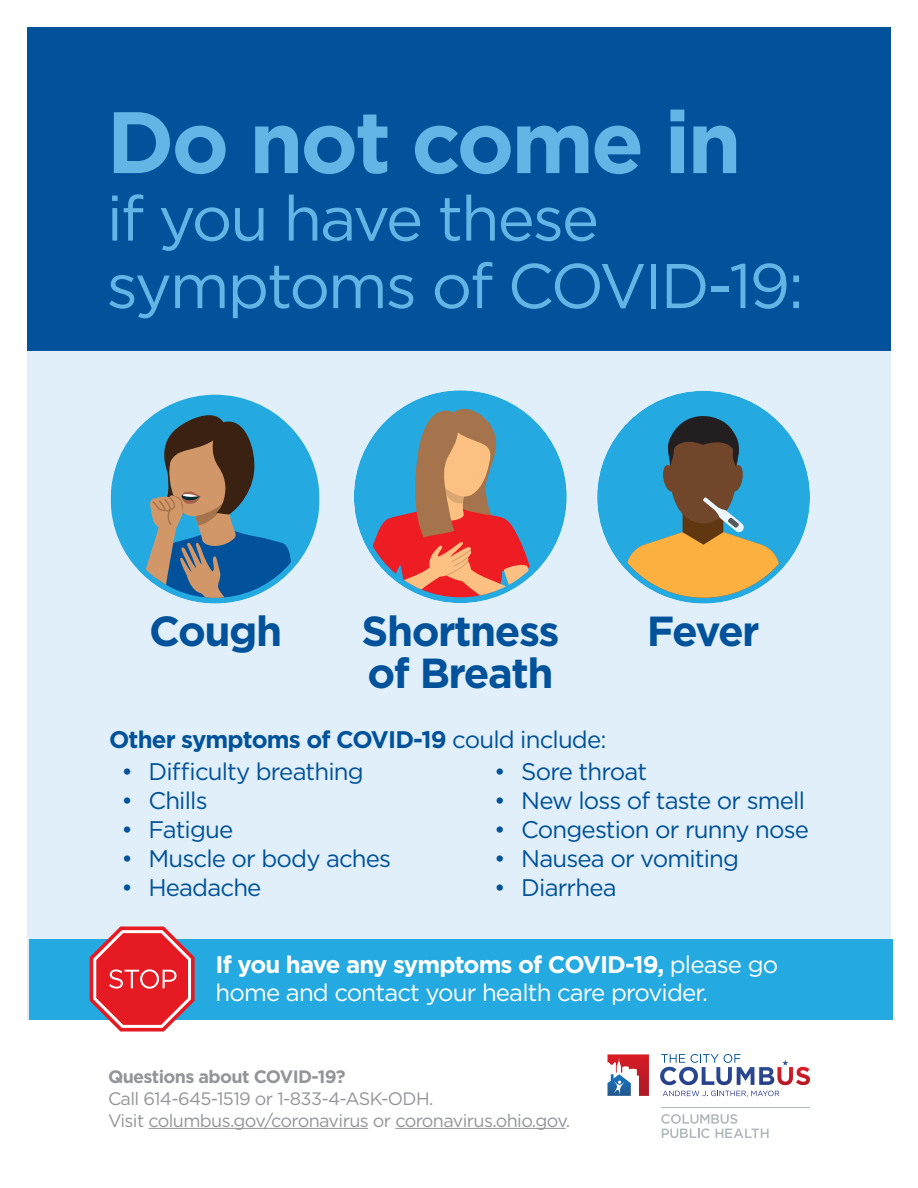
<style>
.page{position:relative;width:918px;height:1188px;background:#fff}
.page>*{position:absolute;margin:0;border:0;box-sizing:border-box;transform-origin:0 0}
.t1{font:700 87px "Gotham";letter-spacing:-.035em;color:#61b6e6}
.t2{font:63px/67.5px "Gotham";letter-spacing:-.035em;color:#61b6e6}
.t3{font:700 42px "Gotham";letter-spacing:-.035em;color:#01529a}
.t4{font:24px "Gotham";letter-spacing:-.035em;color:#01529a}
.t5{font:24px/28.8px "Gotham";letter-spacing:-.035em;color:#fff}
.t6{font:700 24px "Gotham";letter-spacing:-.035em;color:#01529a}
.t7{font:18px "Gotham";letter-spacing:-.035em;color:#939598}
.t8{font:700 18px "Gotham";letter-spacing:-.035em;color:#939598}
.s1{font-weight:400}
.s2{font-weight:700}
</style>
<div class="page">
<div style="left:27px;top:27px;width:864px;height:993px;background:#e0eff9"></div>
<div style="left:29px;top:939px;width:864px;height:81px;background:#24aae1"></div>
<div style="left:27px;top:27px;width:864px;height:324px;background:#01529a"></div>
<hr style="left:661px;top:1107px;width:149px;height:1px;background:#b2b7bb">
<svg style="left:660px;top:1054px;width:150px;height:31px"></svg>
<svg style="left:608px;top:1054px;width:41px;height:42px"></svg>
<svg style="left:661px;top:1114px;width:108px;height:24px"></svg>
<svg style="left:663px;top:1091px;width:116px;height:6px"></svg>
<hr style="left:148px;top:1128px;width:220px;height:1px;background:#939598">
<hr style="left:395px;top:1128px;width:171px;height:1px;background:#939598">
<svg style="left:111px;top:395px;width:209px;height:209px"></svg>
<svg style="left:121px;top:406px;width:177px;height:192px;background:#578ea5"></svg>
<div style="left:354px;top:390px;width:213px;height:213px;background:#24aae1;border-radius:50%"></div>
<svg style="left:360px;top:402px;width:179px;height:195px"></svg>
<div style="left:597px;top:391px;width:213px;height:213px;background:#24aae1;border-radius:50%"></div>
<svg style="left:627px;top:410px;width:152px;height:188px"></svg>
<svg style="left:90px;top:927px;width:105px;height:105px"></svg>
<p class="t1" style="left:107px;top:85px;width:637px">Do not come in</p>
<p class="t2" style="left:107px;top:183px;width:699px">if you have these symptoms of COVID-19:</p>
<p class="t3" style="left:149px;top:603px;width:135px">Cough</p>
<p class="t3" style="left:362px;top:603px;width:199px">Shortness</p>
<p class="t3" style="left:647px;top:603px;width:114px">Fever</p>
<p class="t3" style="left:368px;top:645px;width:188px">of Breath</p>
<p class="t6" style="left:109px;top:724px;width:499px">Other symptoms of COVID-19 <span class="s1">could include:</span></p>
<p class="t4" style="left:122px;top:757px;width:244px">• Difficulty breathing</p>
<p class="t4" style="left:122px;top:785px;width:88px">• Chills</p>
<p class="t4" style="left:122px;top:814px;width:113px">• Fatigue</p>
<p class="t4" style="left:122px;top:843px;width:271px">• Muscle or body aches</p>
<p class="t4" style="left:122px;top:872px;width:141px">• Headache</p>
<p class="t4" style="left:494px;top:757px;width:154px">• Sore throat</p>
<p class="t4" style="left:494px;top:785px;width:312px">• New loss of taste or smell</p>
<p class="t4" style="left:494px;top:814px;width:316px">• Congestion or runny nose</p>
<p class="t4" style="left:494px;top:843px;width:246px">• Nausea or vomiting</p>
<p class="t4" style="left:494px;top:872px;width:124px">• Diarrhea</p>
<p class="t5" style="left:216px;top:949px;width:564px"><span class="s2">If you have any symptoms of COVID-19,</span> please go home and contact your health care provider.</p>
<p class="t8" style="left:108px;top:1065px;width:239px">Questions about COVID-19?</p>
<p class="t7" style="left:108px;top:1087px;width:327px">Call 614-645-1519 or 1-833-4-ASK-ODH.</p>
<p class="t7" style="left:108px;top:1109px;width:464px">Visit columbus.gov/coronavirus or coronavirus.ohio.gov.</p>
</div>
